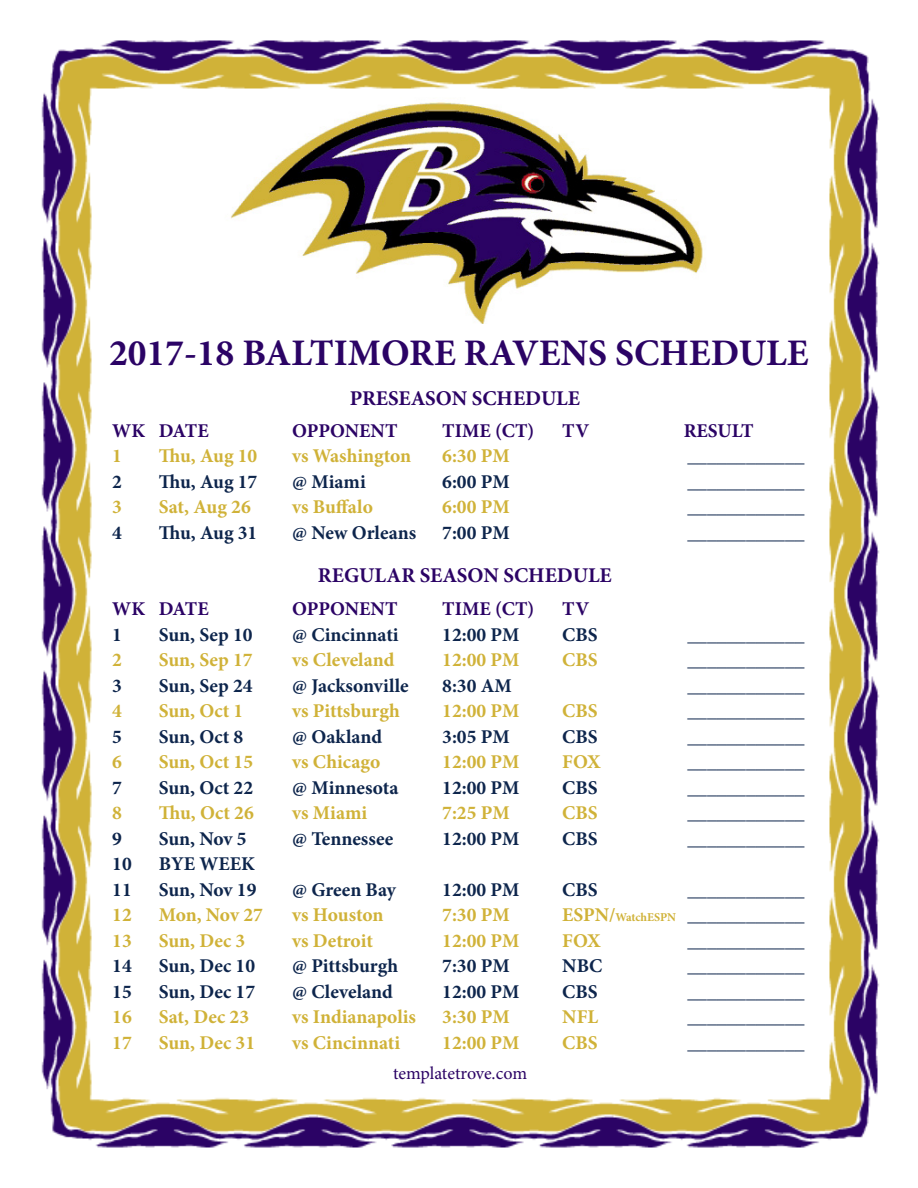
<style>
.page{position:relative;width:918px;height:1188px;background:#fff}
.page>*{position:absolute;margin:0;border:0;box-sizing:border-box;transform-origin:0 0}
.t1{font:700 37.5px "Minion Pro";color:#2b0365}
.t2{font:700 21px "Minion Pro";color:#2b0365}
.t3{font:700 19.5px "Minion Pro";color:#0d254c}
.t4{font:700 19.5px "Minion Pro";color:#d0b238}
.t5{font:700 19.5px "Minion Pro";color:#2b0365}
.t6{font:18px "Minion Pro";letter-spacing:-.005em;color:#2b0365}
.s1{color:#d0b238}
.s2{font-size:12px;color:#d0b238}
</style>
<div class="page">
<img style="left:41px;top:40px;width:839px;height:1108px">
<img style="left:210px;top:97px;width:497px;height:227px">
<p class="t1" style="left:109px;top:327px;width:701px">2017-18 BALTIMORE RAVENS SCHEDULE</p>
<p class="t2" style="left:350px;top:384px;width:232px">PRESEASON SCHEDULE</p>
<p class="t5" style="left:112px;top:417px;width:98px">WK DATE</p>
<p class="t5" style="left:292px;top:417px;width:107px">OPPONENT</p>
<p class="t5" style="left:442px;top:417px;width:94px">TIME (CT)</p>
<p class="t5" style="left:562px;top:417px;width:28px">TV</p>
<p class="t5" style="left:684px;top:417px;width:71px">RESULT</p>
<p class="t4" style="left:112px;top:442px;width:11px">1</p>
<p class="t4" style="left:159px;top:442px;width:100px">Thu, Aug 10</p>
<p class="t4" style="left:292px;top:442px;width:120px">vs Washington</p>
<p class="t4" style="left:442px;top:442px;width:69px">6:30 PM</p>
<p class="t3" style="left:688px;top:442px;width:118px">____________</p>
<p class="t3" style="left:112px;top:468px;width:11px">2</p>
<p class="t3" style="left:159px;top:468px;width:100px">Thu, Aug 17</p>
<p class="t3" style="left:292px;top:468px;width:75px">@ Miami</p>
<p class="t3" style="left:442px;top:468px;width:69px">6:00 PM</p>
<p class="t3" style="left:688px;top:468px;width:118px">____________</p>
<p class="t4" style="left:112px;top:493px;width:11px">3</p>
<p class="t4" style="left:159px;top:493px;width:94px">Sat, Aug 26</p>
<p class="t4" style="left:292px;top:493px;width:82px">vs Buffalo</p>
<p class="t4" style="left:442px;top:493px;width:69px">6:00 PM</p>
<p class="t3" style="left:688px;top:493px;width:118px">____________</p>
<p class="t3" style="left:112px;top:519px;width:11px">4</p>
<p class="t3" style="left:159px;top:519px;width:100px">Thu, Aug 31</p>
<p class="t3" style="left:292px;top:519px;width:126px">@ New Orleans</p>
<p class="t3" style="left:442px;top:519px;width:69px">7:00 PM</p>
<p class="t3" style="left:688px;top:519px;width:118px">____________</p>
<p class="t2" style="left:318px;top:561px;width:295px">REGULAR SEASON SCHEDULE</p>
<p class="t5" style="left:112px;top:595px;width:98px">WK DATE</p>
<p class="t5" style="left:292px;top:595px;width:107px">OPPONENT</p>
<p class="t5" style="left:442px;top:595px;width:94px">TIME (CT)</p>
<p class="t5" style="left:562px;top:595px;width:28px">TV</p>
<p class="t3" style="left:112px;top:621px;width:11px">1</p>
<p class="t3" style="left:159px;top:621px;width:95px">Sun, Sep 10</p>
<p class="t3" style="left:292px;top:621px;width:108px">@ Cincinnati</p>
<p class="t3" style="left:442px;top:621px;width:79px">12:00 PM</p>
<p class="t3" style="left:562px;top:621px;width:37px">CBS</p>
<p class="t3" style="left:688px;top:621px;width:118px">____________</p>
<p class="t4" style="left:112px;top:646px;width:11px">2</p>
<p class="t4" style="left:159px;top:646px;width:95px">Sun, Sep 17</p>
<p class="t4" style="left:292px;top:646px;width:104px">vs Cleveland</p>
<p class="t4" style="left:442px;top:646px;width:79px">12:00 PM</p>
<p class="t4" style="left:562px;top:646px;width:37px">CBS</p>
<p class="t3" style="left:688px;top:646px;width:118px">____________</p>
<p class="t3" style="left:112px;top:672px;width:11px">3</p>
<p class="t3" style="left:159px;top:672px;width:95px">Sun, Sep 24</p>
<p class="t3" style="left:292px;top:672px;width:118px">@ Jacksonville</p>
<p class="t3" style="left:442px;top:672px;width:71px">8:30 AM</p>
<p class="t3" style="left:688px;top:672px;width:118px">____________</p>
<p class="t4" style="left:112px;top:697px;width:11px">4</p>
<p class="t4" style="left:159px;top:697px;width:86px">Sun, Oct 1</p>
<p class="t4" style="left:292px;top:697px;width:109px">vs Pittsburgh</p>
<p class="t4" style="left:442px;top:697px;width:79px">12:00 PM</p>
<p class="t4" style="left:562px;top:697px;width:37px">CBS</p>
<p class="t3" style="left:688px;top:697px;width:118px">____________</p>
<p class="t3" style="left:112px;top:723px;width:11px">5</p>
<p class="t3" style="left:159px;top:723px;width:86px">Sun, Oct 8</p>
<p class="t3" style="left:292px;top:723px;width:91px">@ Oakland</p>
<p class="t3" style="left:442px;top:723px;width:69px">3:05 PM</p>
<p class="t3" style="left:562px;top:723px;width:37px">CBS</p>
<p class="t3" style="left:688px;top:723px;width:118px">____________</p>
<p class="t4" style="left:112px;top:748px;width:11px">6</p>
<p class="t4" style="left:159px;top:748px;width:96px">Sun, Oct 15</p>
<p class="t4" style="left:292px;top:748px;width:90px">vs Chicago</p>
<p class="t4" style="left:442px;top:748px;width:79px">12:00 PM</p>
<p class="t4" style="left:562px;top:748px;width:40px">FOX</p>
<p class="t3" style="left:688px;top:748px;width:118px">____________</p>
<p class="t3" style="left:112px;top:774px;width:11px">7</p>
<p class="t3" style="left:159px;top:774px;width:96px">Sun, Oct 22</p>
<p class="t3" style="left:292px;top:774px;width:108px">@ Minnesota</p>
<p class="t3" style="left:442px;top:774px;width:79px">12:00 PM</p>
<p class="t3" style="left:562px;top:774px;width:37px">CBS</p>
<p class="t3" style="left:688px;top:774px;width:118px">____________</p>
<p class="t4" style="left:112px;top:799px;width:11px">8</p>
<p class="t4" style="left:159px;top:799px;width:97px">Thu, Oct 26</p>
<p class="t4" style="left:292px;top:799px;width:77px">vs Miami</p>
<p class="t4" style="left:442px;top:799px;width:69px">7:25 PM</p>
<p class="t4" style="left:562px;top:799px;width:37px">CBS</p>
<p class="t3" style="left:688px;top:799px;width:118px">____________</p>
<p class="t3" style="left:112px;top:825px;width:11px">9</p>
<p class="t3" style="left:159px;top:825px;width:89px">Sun, Nov 5</p>
<p class="t3" style="left:292px;top:825px;width:103px">@ Tennessee</p>
<p class="t3" style="left:442px;top:825px;width:79px">12:00 PM</p>
<p class="t3" style="left:562px;top:825px;width:37px">CBS</p>
<p class="t3" style="left:688px;top:825px;width:118px">____________</p>
<p class="t3" style="left:112px;top:850px;width:21px">10</p>
<p class="t3" style="left:159px;top:850px;width:98px">BYE WEEK</p>
<p class="t3" style="left:112px;top:876px;width:21px">11</p>
<p class="t3" style="left:159px;top:876px;width:99px">Sun, Nov 19</p>
<p class="t3" style="left:292px;top:876px;width:105px">@ Green Bay</p>
<p class="t3" style="left:442px;top:876px;width:79px">12:00 PM</p>
<p class="t3" style="left:562px;top:876px;width:37px">CBS</p>
<p class="t3" style="left:688px;top:876px;width:118px">____________</p>
<p class="t4" style="left:112px;top:901px;width:21px">12</p>
<p class="t4" style="left:159px;top:901px;width:106px">Mon, Nov 27</p>
<p class="t4" style="left:292px;top:901px;width:93px">vs Houston</p>
<p class="t4" style="left:442px;top:901px;width:69px">7:30 PM</p>
<p class="t3" style="left:562px;top:901px;width:244px"><span class="s1">ESPN/</span><span class="s2">WatchESPN</span> ____________</p>
<p class="t4" style="left:112px;top:927px;width:21px">13</p>
<p class="t4" style="left:159px;top:927px;width:88px">Sun, Dec 3</p>
<p class="t4" style="left:292px;top:927px;width:82px">vs Detroit</p>
<p class="t4" style="left:442px;top:927px;width:79px">12:00 PM</p>
<p class="t4" style="left:562px;top:927px;width:40px">FOX</p>
<p class="t3" style="left:688px;top:927px;width:118px">____________</p>
<p class="t3" style="left:112px;top:952px;width:21px">14</p>
<p class="t3" style="left:159px;top:952px;width:98px">Sun, Dec 10</p>
<p class="t3" style="left:292px;top:952px;width:108px">@ Pittsburgh</p>
<p class="t3" style="left:442px;top:952px;width:69px">7:30 PM</p>
<p class="t3" style="left:562px;top:952px;width:42px">NBC</p>
<p class="t3" style="left:688px;top:952px;width:118px">____________</p>
<p class="t3" style="left:112px;top:978px;width:21px">15</p>
<p class="t3" style="left:159px;top:978px;width:98px">Sun, Dec 17</p>
<p class="t3" style="left:292px;top:978px;width:102px">@ Cleveland</p>
<p class="t3" style="left:442px;top:978px;width:79px">12:00 PM</p>
<p class="t3" style="left:562px;top:978px;width:37px">CBS</p>
<p class="t3" style="left:688px;top:978px;width:118px">____________</p>
<p class="t4" style="left:112px;top:1003px;width:21px">16</p>
<p class="t4" style="left:159px;top:1003px;width:92px">Sat, Dec 23</p>
<p class="t4" style="left:292px;top:1003px;width:125px">vs Indianapolis</p>
<p class="t4" style="left:442px;top:1003px;width:69px">3:30 PM</p>
<p class="t4" style="left:562px;top:1003px;width:37px">NFL</p>
<p class="t3" style="left:688px;top:1003px;width:118px">____________</p>
<p class="t4" style="left:112px;top:1029px;width:21px">17</p>
<p class="t4" style="left:159px;top:1029px;width:98px">Sun, Dec 31</p>
<p class="t4" style="left:292px;top:1029px;width:109px">vs Cincinnati</p>
<p class="t4" style="left:442px;top:1029px;width:79px">12:00 PM</p>
<p class="t4" style="left:562px;top:1029px;width:37px">CBS</p>
<p class="t3" style="left:688px;top:1029px;width:118px">____________</p>
<p class="t6" style="left:393px;top:1061px;width:136px">templatetrove.com</p>
</div>
